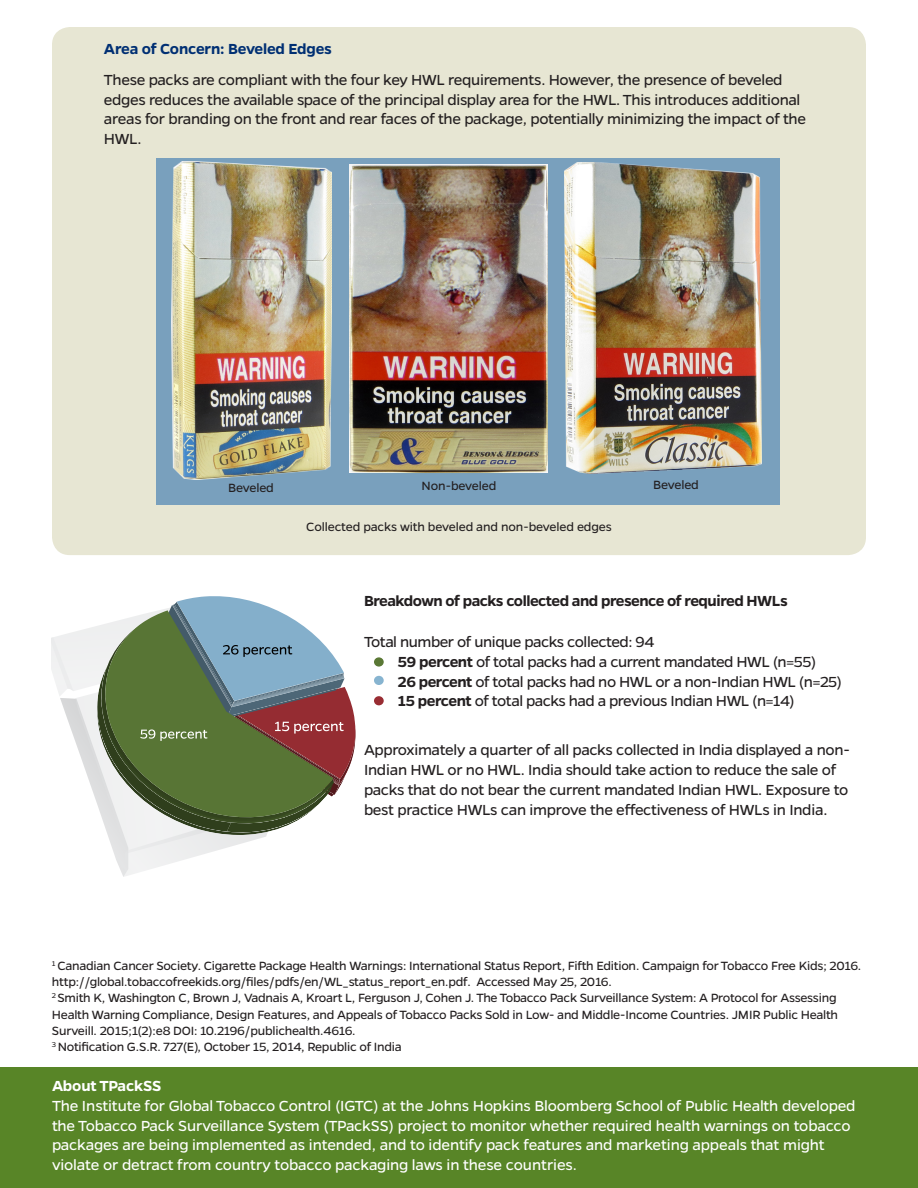
<style>
.page{position:relative;width:918px;height:1188px;background:#fff}
.page>*{position:absolute;margin:0;border:0;box-sizing:border-box;transform-origin:0 0}
.t1{font:16.5px/19.8px "Gentona";letter-spacing:-.02em;color:#231f20}
.t2{font:16.5px/19.8px "Gentona";letter-spacing:-.01em;color:#fff}
.t3{font:600 16.5px "Gentona";letter-spacing:-.03em;color:#231f20}
.t4{font:600 16.5px "Gentona";letter-spacing:-.01em;color:#002f73}
.t5{font:600 16.5px "Gentona";letter-spacing:-.01em;color:#fff}
.t6{font:13.5px/16.2px "Gentona";letter-spacing:-.02em;color:#231f20}
.s1{font-weight:600}
</style>
<div class="page">
<div style="left:52px;top:27px;width:814px;height:528px;background:#e7e6d3;border-radius:18px"></div>
<div style="left:0;top:1068px;width:918px;height:120px;background:#588527"></div>
<div style="left:374px;top:657px;width:10px;height:10px;background:#5a7835;border-radius:50%"></div>
<div style="left:374px;top:676px;width:10px;height:9px;background:#87b4d0;border-radius:50%"></div>
<div style="left:374px;top:696px;width:10px;height:9px;background:#992d33;border-radius:50%"></div>
<div style="left:156px;top:158px;width:624px;height:346px;background:#79a0bd"></div>
<img style="left:172px;top:161px;width:160px;height:319px">
<img style="left:565px;top:163px;width:197px;height:311px">
<img style="left:349px;top:165px;width:199px;height:308px">
<svg style="left:51px;top:596px;width:304px;height:281px"></svg>
<p class="t4" style="left:104px;top:40px;width:229px">Area of Concern: Beveled Edges</p>
<p class="t1" style="left:104px;top:70px;width:704px">These packs are compliant with the four key HWL requirements. However, the presence of beveled edges reduces the available space of the principal display area for the HWL. This introduces additional areas for branding on the front and rear faces of the package, potentially minimizing the impact of the HWL.</p>
<p class="t6" style="left:228px;top:480px;width:47px">Beveled</p>
<p class="t6" style="left:422px;top:478px;width:76px">Non-beveled</p>
<p class="t6" style="left:653px;top:477px;width:47px">Beveled</p>
<p class="t6" style="left:306px;top:518px;width:307px">Collected packs with beveled and non-beveled edges</p>
<p class="t3" style="left:364px;top:592px;width:425px">Breakdown of packs collected and presence of required HWLs</p>
<p class="t1" style="left:364px;top:632px;width:292px">Total number of unique packs collected: 94</p>
<p class="t1" style="left:398px;top:652px;width:420px"><span class="s1">59 percent</span> of total packs had a current mandated HWL (n=55)</p>
<p class="t1" style="left:398px;top:671px;width:446px"><span class="s1">26 percent</span> of total packs had no HWL or a non-Indian HWL (n=25)</p>
<p class="t1" style="left:398px;top:691px;width:398px"><span class="s1">15 percent</span> of total packs had a previous Indian HWL (n=14)</p>
<p class="t1" style="left:364px;top:740px;width:487px">Approximately a quarter of all packs collected in India displayed a non-Indian HWL or no HWL. India should take action to reduce the sale of packs that do not bear the current mandated Indian HWL. Exposure to best practice HWLs can improve the effectiveness of HWLs in India.</p>
<p class="t6" style="left:52px;top:958px;width:811px"><sup>1</sup> Canadian Cancer Society. Cigarette Package Health Warnings: International Status Report, Fifth Edition. Campaign for Tobacco Free Kids; 2016. http://global.tobaccofreekids.org/files/pdfs/en/WL_status_report_en.pdf. Accessed May 25, 2016.</p>
<p class="t6" style="left:52px;top:990px;width:788px;text-align:justify"><sup>2</sup> Smith K, Washington C, Brown J, Vadnais A, Kroart L, Ferguson J, Cohen J. The Tobacco Pack Surveillance System: A Protocol for Assessing Health Warning Compliance, Design Features, and Appeals of Tobacco Packs Sold in Low- and Middle-Income Countries. JMIR Public Health Surveill. 2015;1(2):e8 DOI: 10.2196/publichealth.4616.</p>
<p class="t6" style="left:52px;top:1039px;width:351px"><sup>3</sup> Notification G.S.R. 727(E), October 15, 2014, Republic of India</p>
<p class="t5" style="left:52px;top:1076px;width:111px">About TPackSS</p>
<p class="t2" style="left:52px;top:1096px;width:805px">The Institute for Global Tobacco Control (IGTC) at the Johns Hopkins Bloomberg School of Public Health developed the Tobacco Pack Surveillance System (TPackSS) project to monitor whether required health warnings on tobacco packages are being implemented as intended, and to identify pack features and marketing appeals that might violate or detract from country tobacco packaging laws in these countries.</p>
</div>
